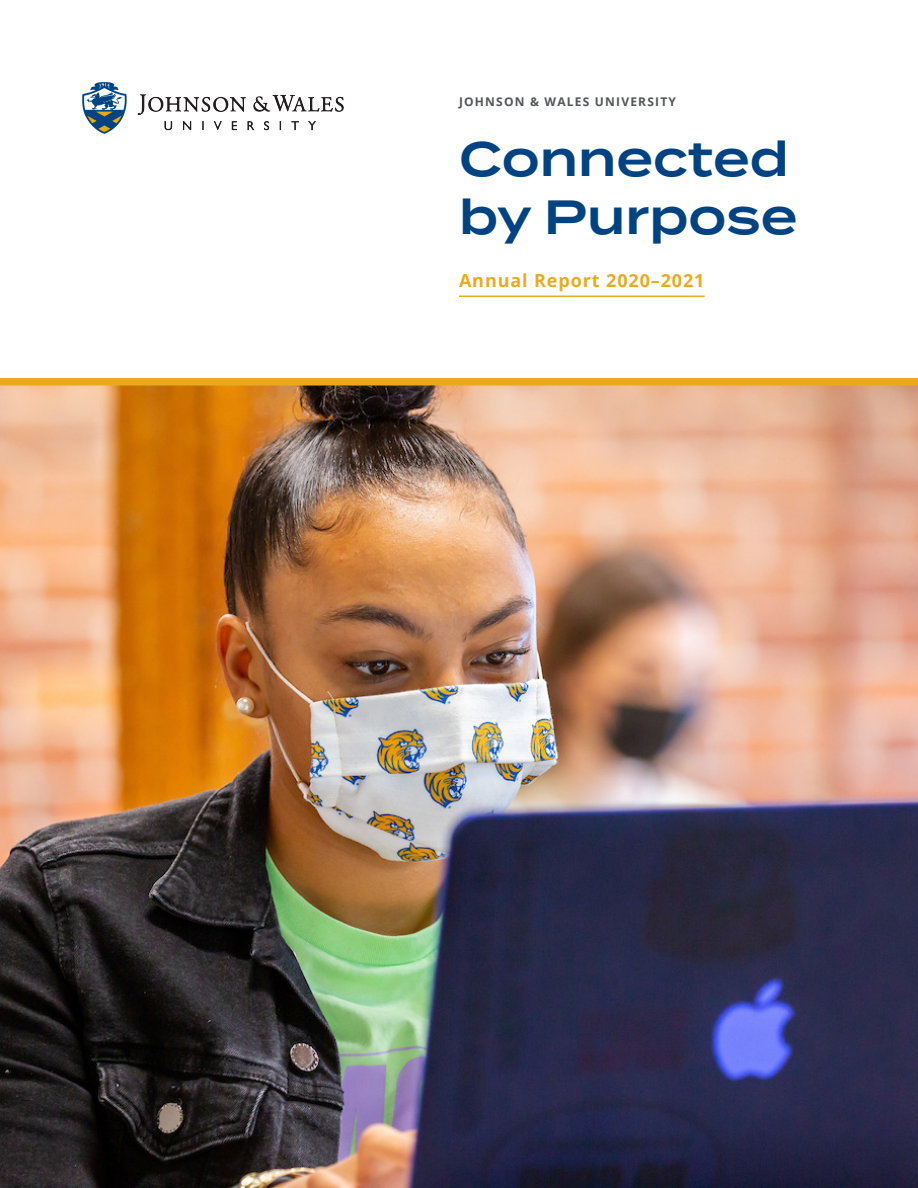
<style>
.page{position:relative;width:918px;height:1188px;background:#fff}
.page>*{position:absolute;margin:0;border:0;box-sizing:border-box;transform-origin:0 0}
.t1{font:600 48px/57.6px "Termina";color:#004382}
.t2{font:700 18px "Open Sans";letter-spacing:.05em;color:#eaaa20}
.t3{font:700 12px "Open Sans";letter-spacing:.1em;color:#535659}
</style>
<div class="page">
<img style="left:0;top:386px;width:918px;height:802px">
<hr style="left:459px;top:296px;width:246px;height:1px;background:#eaaa20">
<img style="left:82px;top:82px;width:262px;height:52px">
<div style="left:0;top:378px;width:918px;height:8px;background:#eaaa20"></div>
<p class="t3" style="left:459px;top:93px;width:218px">JOHNSON &amp; WALES UNIVERSITY</p>
<p class="t1" style="left:459px;top:130px;width:340px">Connected by Purpose</p>
<p class="t2" style="left:459px;top:268px;width:247px">Annual Report 2020–2021</p>
</div>
